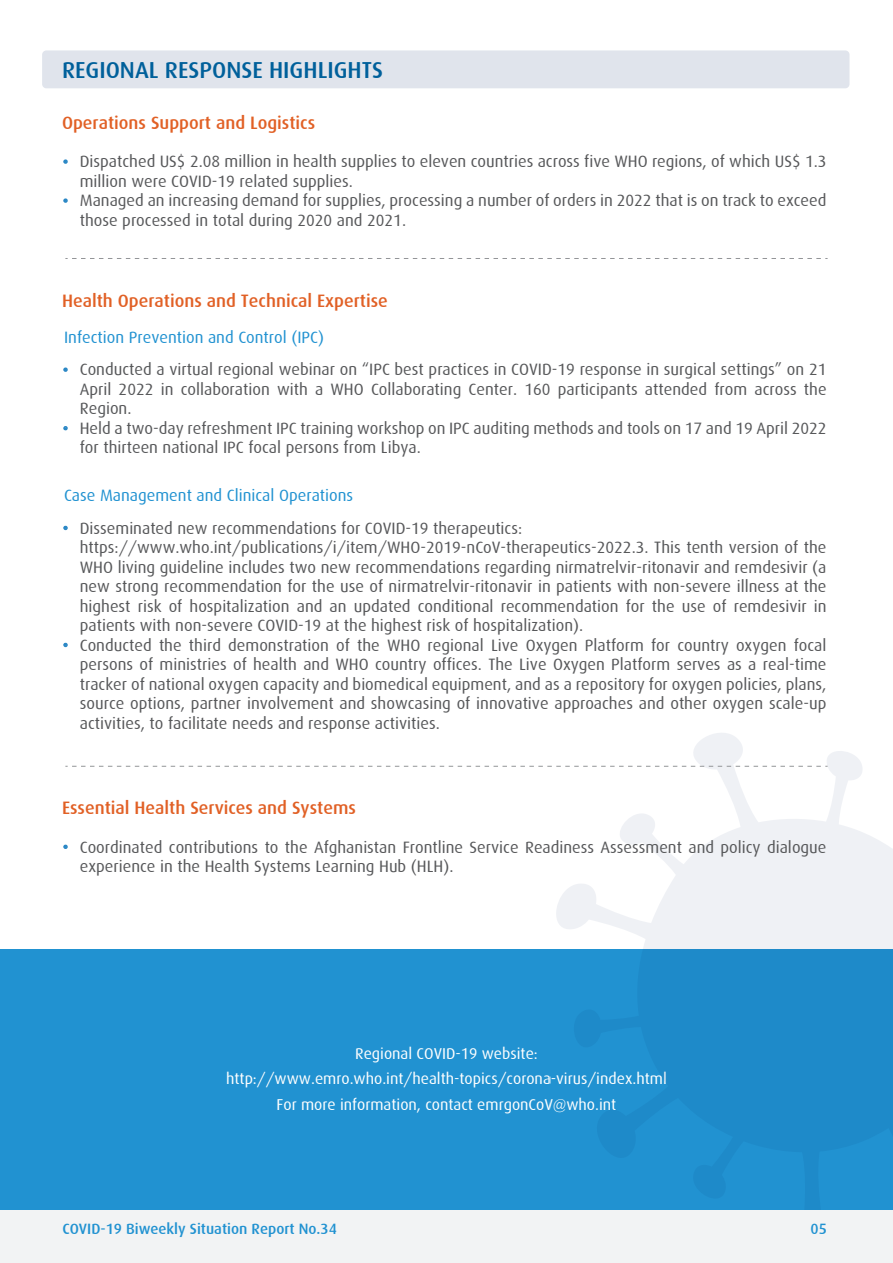
<style>
.page{position:relative;width:893px;height:1263px;background:#fff}
.page>*{position:absolute;margin:0;border:0;box-sizing:border-box;transform-origin:0 0}
.t1{font:500 23.1px "Dax";color:#00609b}
.t2{font:500 19.5px/39px "Dax";color:#2a87c5}
.t3{font:500 18px "Dax";color:#e16025}
.t4{font:16.5px/19.5px "Dax";color:#57585a}
.t5{font:16.5px "Dax";color:#2192d1}
.t6{font:15.75px/25.5px "Dax";color:#fff;text-align:center}
.t7{font:500 15px "Dax";color:#2192d1}
</style>
<div class="page">
<div style="left:0;top:949px;width:893px;height:261px;background:#2192d1"></div>
<svg style="left:556px;top:733px;width:337px;height:216px"></svg>
<div style="left:0;top:1210px;width:893px;height:53px;background:#f2f3f4"></div>
<div style="left:42px;top:50px;width:807px;height:38px;background:#e0e4ec;border-radius:4px"></div>
<svg style="left:63px;top:159px;width:5px;height:5px"></svg>
<svg style="left:63px;top:198px;width:5px;height:5px"></svg>
<svg style="left:63px;top:844px;width:5px;height:5px"></svg>
<svg style="left:65px;top:258px;width:763px;height:1px"></svg>
<svg style="left:65px;top:766px;width:763px;height:1px"></svg>
<svg style="left:63px;top:367px;width:5px;height:5px"></svg>
<svg style="left:63px;top:426px;width:5px;height:5px"></svg>
<svg style="left:63px;top:525px;width:5px;height:6px"></svg>
<svg style="left:63px;top:642px;width:5px;height:6px"></svg>
<h1 class="t1" style="left:62px;top:57px;width:323px">REGIONAL RESPONSE HIGHLIGHTS</h1>
<p class="t3" style="left:62px;top:112px;width:255px">Operations Support and Logistics</p>
<p class="t2" style="left:63px;top:137px;width:7px">. .</p>
<p class="t4" style="left:80px;top:152px;width:748px">Dispatched US$ 2.08 million in health supplies to eleven countries across five WHO regions, of which US$ 1.3 million were COVID-19 related supplies.<br>Managed an increasing demand for supplies, processing a number of orders in 2022 that is on track to exceed those processed in total during 2020 and 2021.</p>
<p class="t3" style="left:62px;top:290px;width:327px">Health Operations and Technical Expertise</p>
<p class="t5" style="left:64px;top:328px;width:261px">Infection Prevention and Control (IPC)</p>
<p class="t4" style="left:80px;top:360px;width:748px">Conducted a virtual regional webinar on “IPC best practices in COVID-19 response in surgical settings” on 21<br>April 2022 in collaboration with a WHO Collaborating Center. 160 participants attended from across the Region.<br>Held a two-day refreshment IPC training workshop on IPC auditing methods and tools on 17 and 19 April 2022 for thirteen national IPC focal persons from Libya.</p>
<p class="t2" style="left:63px;top:345px;width:7px">.</p>
<p class="t2" style="left:63px;top:403px;width:7px">.</p>
<p class="t5" style="left:64px;top:486px;width:291px">Case Management and Clinical Operations</p>
<p class="t4" style="left:80px;top:518px;width:748px">Disseminated new recommendations for COVID-19 therapeutics: https://www.who.int/publications/i/item/WHO-2019-nCoV-therapeutics-2022.3. This tenth version of the WHO living guideline includes two new recommendations regarding nirmatrelvir-ritonavir and remdesivir (a new strong recommendation for the use of nirmatrelvir-ritonavir in patients with non-severe illness at the highest risk of hospitalization and an updated conditional recommendation for the use of remdesivir in patients with non-severe COVID-19 at the highest risk of hospitalization).<br>Conducted the third demonstration of the WHO regional Live Oxygen Platform for country oxygen focal persons of ministries of health and WHO country offices. The Live Oxygen Platform serves as a real-time tracker of national oxygen capacity and biomedical equipment, and as a repository for oxygen policies, plans, source options, partner involvement and showcasing of innovative approaches and other oxygen scale-up activities, to facilitate needs and response activities.</p>
<p class="t2" style="left:63px;top:503px;width:7px">.</p>
<p class="t2" style="left:63px;top:620px;width:7px">.</p>
<p class="t3" style="left:62px;top:797px;width:295px">Essential Health Services and Systems</p>
<p class="t2" style="left:63px;top:822px;width:7px">.</p>
<p class="t4" style="left:80px;top:837px;width:748px">Coordinated contributions to the Afghanistan Frontline Service Readiness Assessment and policy dialogue experience in the Health Systems Learning Hub (HLH).</p>
<p class="t6" style="left:226px;top:1041px;width:442px">Regional COVID-19 website: http://www.emro.who.int/health-topics/corona-virus/index.html<br>For more information, contact emrgonCoV@who.int</p>
<p class="t7" style="left:62px;top:1220px;width:276px">COVID-19 Biweekly Situation Report No.34</p>
<p class="t7" style="left:810px;top:1220px;width:18px">05</p>
</div>
